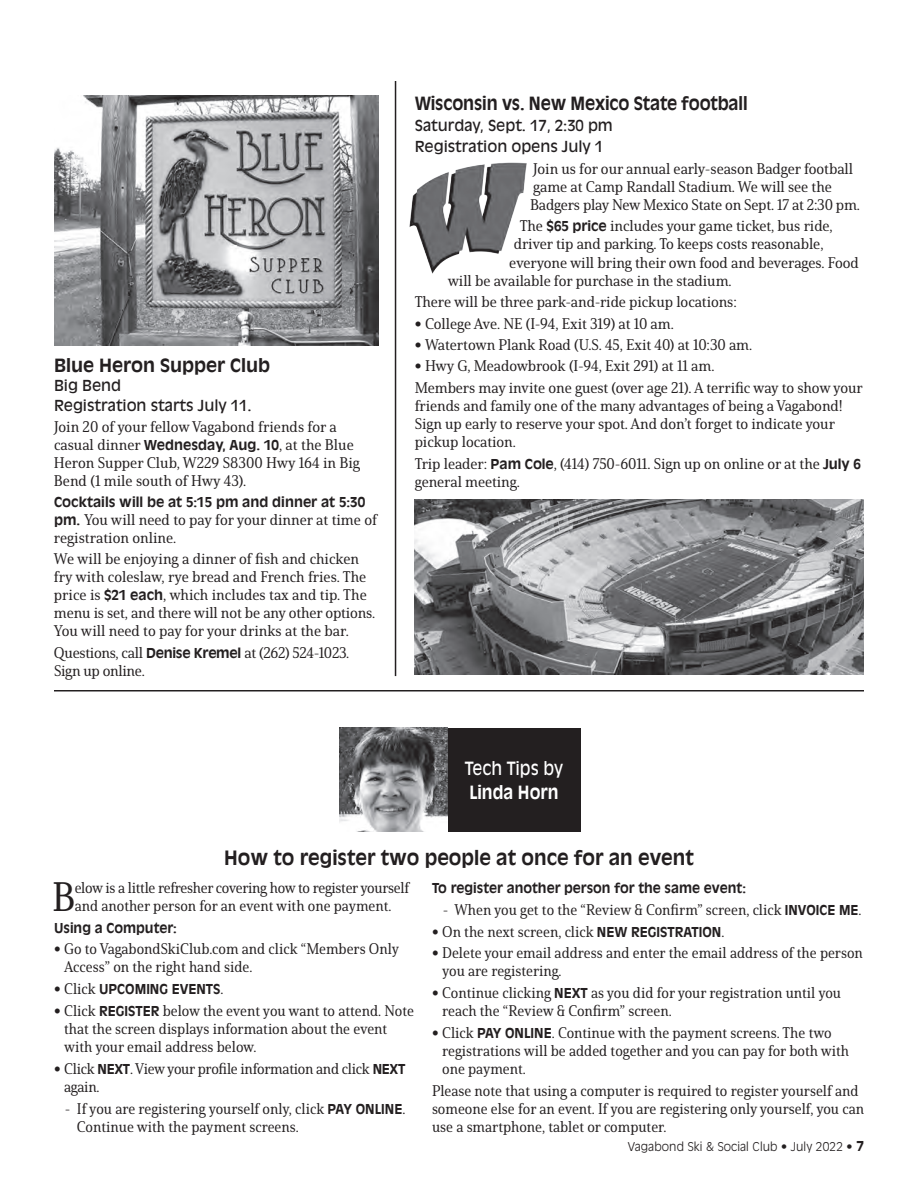
<style>
.page{position:relative;width:918px;height:1188px;background:#fff}
.page>*{position:absolute;margin:0;border:0;box-sizing:border-box;transform-origin:0 0}
.t1{font:40.05px "Solitas Serif Nor Med";color:#231f20}
.t2{font:700 19.5px "Antique Olive";color:#231f20}
.t3{font:700 18px "Antique Olive";letter-spacing:-.01em;color:#231f20;scale:.92 1}
.t4{font:700 18px "Antique Olive";letter-spacing:-.01em;color:#231f20}
.t5{font:18px "Antique Olive";color:#fff;scale:.9 1}
.t6{font:700 18px "Antique Olive";color:#fff;scale:.9 1}
.t7{font:15px/18px "Solitas Serif Nor Med";color:#231f20}
.t8{font:15px/18px "Solitas Serif Nor Med";letter-spacing:-.02em;color:#231f20}
.t9{font:15px/19.5px "Antique Olive";letter-spacing:-.005em;color:#231f20}
.t10{font:700 13.5px "Antique Olive";color:#231f20}
.t11{font:300 12px "Antique Olive";letter-spacing:.01em;color:#231f20}
.s1{font-family:"Antique Olive";font-weight:700;font-size:13.5px}
.s2{font-family:"Solitas Serif Nor Med";font-weight:400;font-size:15px}
.s3{font-weight:700;font-size:13.5px}
</style>
<div class="page">
<hr style="left:395px;top:81px;width:1px;height:595px;background:#231f20">
<hr style="left:54px;top:690px;width:810px;height:2px;background:#231f20">
<img style="left:54px;top:95px;width:325px;height:250px">
<div style="left:447px;top:728px;width:134px;height:103px;background:#231f20"></div>
<img style="left:339px;top:728px;width:108px;height:103px">
<img style="left:415px;top:500px;width:449px;height:175px">
<img style="left:409px;top:163px;width:118px;height:111px">
<p class="t4" style="left:54px;top:354px;width:218px">Blue Heron Supper Club</p>
<p class="t9" style="left:54px;top:375px;width:199px">Big Bend<br>Registration starts July 11.</p>
<p class="t7" style="left:54px;top:417px;width:307px">Join 20 of your fellow Vagabond friends for a casual dinner <span class="s1">Wednesday, Aug. 10</span>, at the Blue Heron Supper Club, W229 S8300 Hwy 164 in Big Bend (1 mile south of Hwy 43).</p>
<p class="t10" style="left:54px;top:494px;width:313px">Cocktails will be at 5:15 pm and dinner at 5:30</p>
<p class="t7" style="left:54px;top:511px;width:324px"><span class="s1">pm.</span> You will need to pay for your dinner at time of registration online.</p>
<p class="t7" style="left:54px;top:550px;width:323px">We will be enjoying a dinner of fish and chicken fry with coleslaw, rye bread and French fries. The price is <span class="s1">$21 each</span>, which includes tax and tip. The menu is set, and there will not be any other options.<br>You will need to pay for your drinks at the bar.</p>
<p class="t8" style="left:54px;top:643px;width:297px">Questions, call <span class="s1">Denise Kremel</span> at (262) 524-1023.<br>Sign up online.</p>
<p class="t3" style="left:415px;top:93px;width:363px">Wisconsin vs. New Mexico State football</p>
<p class="t9" style="left:415px;top:115px;width:200px;line-height:21px">Saturday, Sept. 17, 2:30 pm<br>Registration opens July 1</p>
<p class="t7" style="left:530px;top:159px;width:331px">Join us for our annual early-season Badger football game at Camp Randall Stadium. We will see the<br>Badgers play New Mexico State on Sept. 17 at 2:30 pm.</p>
<p class="t7" style="left:520px;top:217px;width:315px">The <span class="s1">$65 price</span> includes your game ticket, bus ride,</p>
<p class="t7" style="left:514px;top:235px;width:311px">driver tip and parking. To keeps costs reasonable,</p>
<p class="t7" style="left:509px;top:253px;width:351px">everyone will bring their own food and beverages. Food</p>
<p class="t7" style="left:448px;top:271px;width:285px">will be available for purchase in the stadium.</p>
<p class="t7" style="left:415px;top:293px;width:324px">There will be three park-and-ride pickup locations:</p>
<p class="t7" style="left:415px;top:314px;width:261px"><span class="s1">•</span> College Ave. NE (I-94, Exit 319) at 10 am.</p>
<p class="t7" style="left:415px;top:336px;width:339px"><span class="s1">•</span> Watertown Plank Road (U.S. 45, Exit 40) at 10:30 am.</p>
<p class="t7" style="left:415px;top:355px;width:450px;line-height:21.5px"><span class="s1">•</span> Hwy G, Meadowbrook (I-94, Exit 291) at 11 am.<br>Members may invite one guest (over age 21). A terrific way to show your</p>
<p class="t7" style="left:415px;top:396px;width:430px">friends and family one of the many advantages of being a Vagabond!<br>Sign up early to reserve your spot. And don’t forget to indicate your pickup location.</p>
<p class="t7" style="left:415px;top:454px;width:448px">Trip leader: <span class="s1">Pam Cole</span>, (414) 750-6011. Sign up on online or at the <span class="s1">July 6 </span>general meeting.</p>
<p class="t5" style="left:465px;top:758px;width:111px">Tech Tips by</p>
<p class="t6" style="left:469px;top:781px;width:101px">Linda Horn</p>
<h2 class="t2" style="left:224px;top:846px;width:471px">How to register two people at once for an event</h2>
<h1 class="t1" style="left:52px;top:872px;width:25px">B</h1>
<p class="t8" style="left:75px;top:878px;width:336px">elow is a little refresher covering how to register yourself and another person for an event with one payment.</p>
<p class="t10" style="left:54px;top:919px;width:124px">Using a Computer:</p>
<p class="t7" style="left:64px;top:940px;width:336px;text-indent:-10px"><span class="s1">•</span> Go to VagabondSkiClub.com and click “Members Only<br>Access” on the right hand side.</p>
<p class="t10" style="left:54px;top:981px;width:171px">• <span class="s2">Click</span> UPCOMING EVENTS<span class="s2">.</span></p>
<p class="t7" style="left:64px;top:1002px;width:351px;text-indent:-10px"><span class="s1">•</span> Click <span class="s1">REGISTER</span> below the event you want to attend. Note that the screen displays information about the event with your email address below.</p>
<p class="t8" style="left:64px;top:1059px;width:343px;text-indent:-10px"><span class="s1">•</span> Click <span class="s1">NEXT</span>. View your profile information and click <span class="s1">NEXT </span>again.</p>
<p class="t7" style="left:77px;top:1099px;width:330px;text-indent:-12px">- If you are registering yourself only, click <span class="s1">PAY ONLINE</span>.<br>Continue with the payment screens.</p>
<p class="t10" style="left:432px;top:880px;width:316px">To register another person for the same event:</p>
<p class="t7" style="left:443px;top:900px;width:420px">- When you get to the “Review &amp; Confirm” screen, click <span class="s1">INVOICE ME</span>.</p>
<p class="t7" style="left:432px;top:922px;width:294px"><span class="s1">•</span> On the next screen, click <span class="s1">NEW REGISTRATION</span>.</p>
<p class="t7" style="left:442px;top:944px;width:422px;text-indent:-10px"><span class="s1">•</span> Delete your email address and enter the email address of the person you are registering.</p>
<p class="t7" style="left:442px;top:984px;width:400px;text-indent:-10px"><span class="s1">•</span> Continue clicking <span class="s1">NEXT</span> as you did for your registration until you reach the “Review &amp; Confirm” screen.</p>
<p class="t7" style="left:442px;top:1024px;width:408px;text-indent:-10px"><span class="s1">•</span> Click <span class="s1">PAY ONLINE</span>. Continue with the payment screens. The two registrations will be added together and you can pay for both with one payment.</p>
<p class="t7" style="left:432px;top:1081px;width:434px">Please note that using a computer is required to register yourself and someone else for an event. If you are registering only yourself, you can use a smartphone, tablet or computer.</p>
<p class="t11" style="left:628px;top:1139px;width:238px">Vagabond Ski &amp; Social Club • July 2022 • <span class="s3">7</span></p>
</div>
